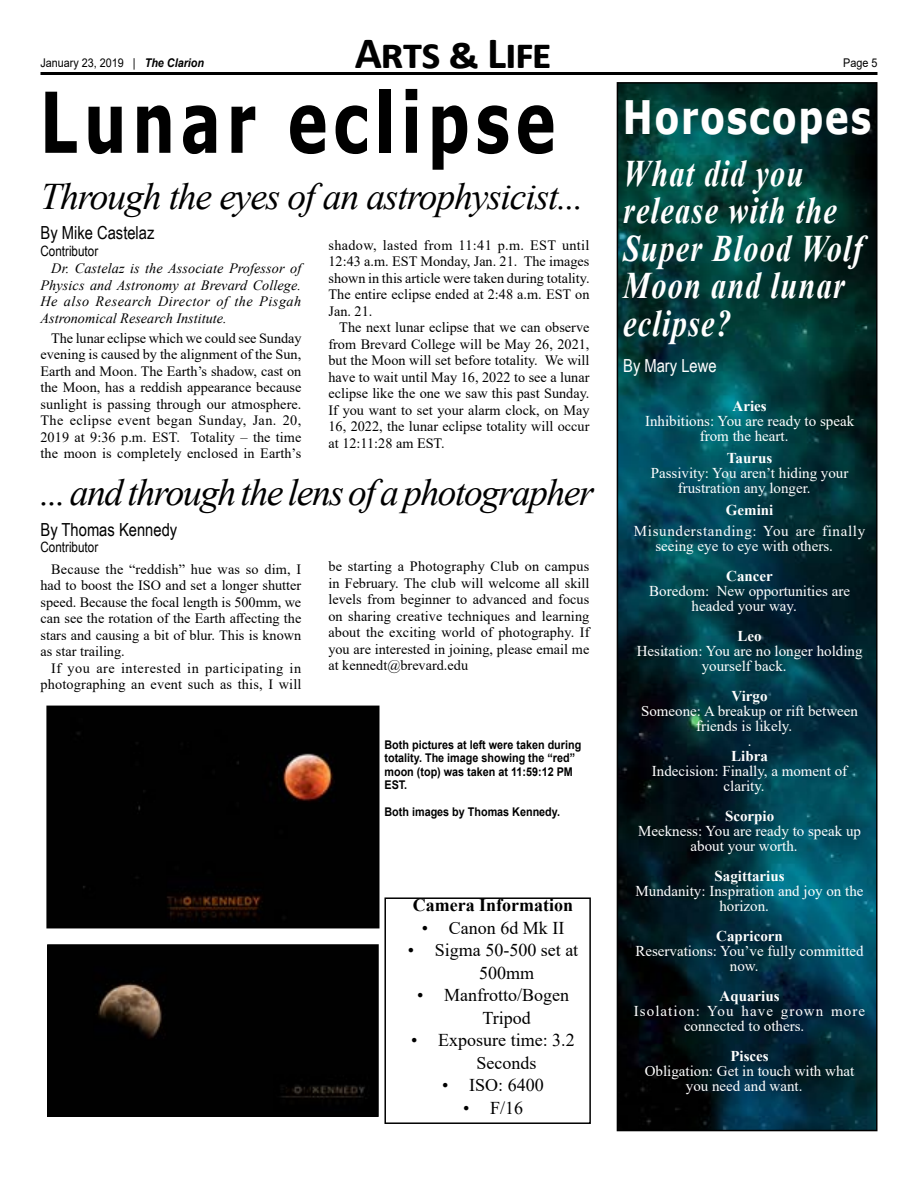
<style>
.page{position:relative;width:918px;height:1188px;background:#fff}
.page>*{position:absolute;margin:0;border:0;box-sizing:border-box;transform-origin:0 0}
.t1{font:700 84px "Tahoma";letter-spacing:.11em;color:#000;scale:.77 1}
.t2{font:700 46.05px "Tahoma";letter-spacing:.07em;color:#fff;scale:.83 1}
.t3{font:700 45px "Calibri";letter-spacing:-.03em;color:#000}
.t4{font:italic 37.5px "Times New Roman";letter-spacing:-.04em;color:#000}
.t5{font:italic 700 37.5px/37.5px "Times New Roman";letter-spacing:.04em;color:#fff;scale:.81 1}
.t6{font:18px/22.5px "Times New Roman";color:#000}
.t7{font:18px "Arial Narrow";color:#000}
.t8{font:700 18px "Times New Roman";color:#000}
.t9{font:18px "Arial Narrow";color:#fff}
.t10{font:15px/15px "Times New Roman";color:#fff}
.t11{font:700 15px "Times New Roman";color:#fff}
.t12{font:15px/15px "Times New Roman";letter-spacing:.045em;color:#fff}
.t13{font:15px/15px "Times New Roman";letter-spacing:.07em;color:#fff}
.t14{font:14.25px/16.5px "Times New Roman";color:#000;text-align:justify}
.t15{font:italic 14.25px/16.5px "Times New Roman";color:#000;text-align:justify}
.t16{font:14.25px/16.5px "Times New Roman";letter-spacing:.035em;color:#000;text-align:right}
.t17{font:14.25px "Arial Narrow";color:#000}
.t18{font:700 12px/13.5px "Arial";color:#000;scale:.9 1}
.t19{font:12px "Arial";color:#000;scale:.9 1}
.s1{font-weight:700;font-style:italic}
</style>
<div class="page">
<hr style="left:40px;top:72px;width:838px;height:3px;background:#000">
<img style="left:620px;top:85px;width:255px;height:1043px">
<div style="left:617px;top:82px;width:261px;height:1049px;border:2px solid #000"></div>
<div style="left:49px;top:709px;width:328px;height:216px;background:#010101"></div>
<div style="left:46px;top:706px;width:334px;height:222px;border:2px solid #000"></div>
<div style="left:50px;top:947px;width:326px;height:167px;background:#010101"></div>
<div style="left:47px;top:944px;width:332px;height:173px;border:2px solid #000"></div>
<div style="left:384px;top:897px;width:207px;height:227px;border:2px solid #000"></div>
<h3 class="t3" style="left:355px;top:21px;width:199px">Arts &amp; Life</h3>
<p class="t19" style="left:40px;top:55px;width:183px">January 23, 2019 | <span class="s1">The Clarion</span></p>
<p class="t19" style="left:843px;top:55px;width:40px">Page 5</p>
<h1 class="t1" style="left:40px;top:63px;width:669px">Lunar eclipse</h1>
<h3 class="t4" style="left:40px;top:170px;width:544px">Through the eyes of an astrophysicist...</h3>
<p class="t7" style="left:40px;top:220px;width:116px">By Mike Castelaz</p>
<p class="t17" style="left:40px;top:240px;width:59px">Contributor</p>
<p class="t14" style="left:329px;top:236px;width:263px">shadow, lasted from 11:41 p.m. EST until 12:43 a.m. EST Monday, Jan. 21. The images shown in this article were taken during totality.<br>The entire eclipse ended at 2:48 a.m. EST on Jan. 21.</p>
<p class="t14" style="left:329px;top:319px;width:263px;text-indent:11px">The next lunar eclipse that we can observe from Brevard College will be May 26, 2021, but the Moon will set before totality. We will have to wait until May 16, 2022 to see a lunar eclipse like the one we saw this past Sunday.<br>If you want to set your alarm clock, on May 16, 2022, the lunar eclipse totality will occur at 12:11:28 am EST.</p>
<h3 class="t4" style="left:40px;top:467px;width:555px">... and through the lens of a photographer</h3>
<p class="t7" style="left:40px;top:516px;width:138px">By Thomas Kennedy</p>
<p class="t17" style="left:40px;top:537px;width:59px">Contributor</p>
<p class="t15" style="left:40px;top:260px;width:262px;text-indent:11px">Dr. Castelaz is the Associate Professor of Physics and Astronomy at Brevard College.<br>He also Research Director of the Pisgah Astronomical Research Institute.</p>
<p class="t14" style="left:40px;top:329px;width:262px;text-indent:11px">The lunar eclipse which we could see Sunday evening is caused by the alignment of the Sun, Earth and Moon. The Earth’s shadow, cast on the Moon, has a reddish appearance because sunlight is passing through our atmosphere.<br>The eclipse event began Sunday, Jan. 20, 2019 at 9:36 p.m. EST. Totality – the time the moon is completely enclosed in Earth’s</p>
<p class="t14" style="left:40px;top:560px;width:262px;text-indent:11px">Because the “reddish” hue was so dim, I had to boost the ISO and set a longer shutter speed. Because the focal length is 500mm, we can see the rotation of the Earth affecting the stars and causing a bit of blur. This is known as star trailing.</p>
<p class="t16" style="left:40px;top:659px;width:262px">If you are interested in participating in photographing an event such as this, I will</p>
<p class="t14" style="left:328px;top:558px;width:263px">be starting a Photography Club on campus in February. The club will welcome all skill levels from beginner to advanced and focus on sharing creative techniques and learning about the exciting world of photography. If you are interested in joining, please email me at kennedt@brevard.edu</p>
<p class="t18" style="left:384px;top:738px;width:220px">Both pictures at left were taken during totality. The image showing the “red” moon (top) was taken at 11:59:12 PM<br>EST.</p>
<p class="t18" style="left:384px;top:806px;width:197px">Both images by Thomas Kennedy.</p>
<p class="t8" style="left:413px;top:892px;width:162px">Camera Information</p>
<p class="t6" style="left:422px;top:916px;width:144px">• Canon 6d Mk II</p>
<p class="t6" style="left:479px;top:938px;width:101px;text-indent:-71px">• Sigma 50-500 set at<br>500mm</p>
<p class="t6" style="left:482px;top:983px;width:88px;text-indent:-65px">• Manfrotto/Bogen<br>Tripod</p>
<p class="t6" style="left:477px;top:1028px;width:100px;text-indent:-65px">• Exposure time: 3.2<br>Seconds</p>
<p class="t6" style="left:442px;top:1073px;width:103px">• ISO: 6400</p>
<p class="t6" style="left:463px;top:1096px;width:62px">• F/16</p>
<h2 class="t2" style="left:623px;top:85px;width:300px">Horoscopes</h2>
<h3 class="t5" style="left:623px;top:154px;width:298px">What did you release with the<br>Super Blood Wolf<br>Moon and lunar eclipse?</h3>
<p class="t9" style="left:623px;top:352px;width:95px">By Mary Lewe</p>
<p class="t11" style="left:733px;top:395px;width:36px">Aries</p>
<p class="t10" style="left:700px;top:413px;width:156px;text-indent:-55px">Inhibitions: You are ready to speak from the heart.</p>
<p class="t11" style="left:727px;top:447px;width:47px">Taurus</p>
<p class="t10" style="left:678px;top:465px;width:172px;text-indent:-27px">Passivity: You aren’t hiding your frustration any longer.</p>
<p class="t11" style="left:726px;top:499px;width:49px">Gemini</p>
<p class="t12" style="left:655px;top:523px;width:211px;text-indent:-22px">Misunderstanding: You are finally seeing eye to eye with others.</p>
<p class="t11" style="left:726px;top:566px;width:48px">Cancer</p>
<p class="t10" style="left:692px;top:583px;width:160px;text-indent:-42px">Boredom: New opportunities are headed your way.</p>
<p class="t11" style="left:738px;top:626px;width:26px">Leo</p>
<p class="t10" style="left:702px;top:643px;width:162px;text-indent:-65px">Hesitation: You are no longer holding yourself back.</p>
<p class="t11" style="left:732px;top:686px;width:38px">Virgo</p>
<p class="t10" style="left:641px;top:703px;width:219px">Someone: A breakup or rift between</p>
<p class="t10" style="left:696px;top:718px;width:98px">friends is likely.</p>
<p class="t10" style="left:748px;top:733px;width:5px">.</p>
<p class="t11" style="left:731px;top:746px;width:38px">Libra</p>
<p class="t10" style="left:724px;top:763px;width:125px;text-indent:-72px">Indecision: Finally, a moment of clarity.</p>
<p class="t11" style="left:725px;top:806px;width:51px">Scorpio</p>
<p class="t10" style="left:691px;top:823px;width:172px;text-indent:-52px">Meekness: You are ready to speak up about your worth.</p>
<p class="t11" style="left:715px;top:866px;width:72px">Sagittarius</p>
<p class="t10" style="left:719px;top:883px;width:146px;text-indent:-84px">Mundanity: Inspiration and joy on the horizon.</p>
<p class="t11" style="left:716px;top:926px;width:68px">Capricorn</p>
<p class="t10" style="left:730px;top:943px;width:135px;text-indent:-94px">Reservations: You’ve fully committed now.</p>
<p class="t11" style="left:720px;top:986px;width:62px">Aquarius</p>
<p class="t13" style="left:684px;top:1003px;width:183px;text-indent:-50px">Isolation: You have grown more connected to others.</p>
<p class="t11" style="left:730px;top:1046px;width:40px">Pisces</p>
<p class="t10" style="left:686px;top:1063px;width:170px;text-indent:-41px">Obligation: Get in touch with what you need and want.</p>
</div>
